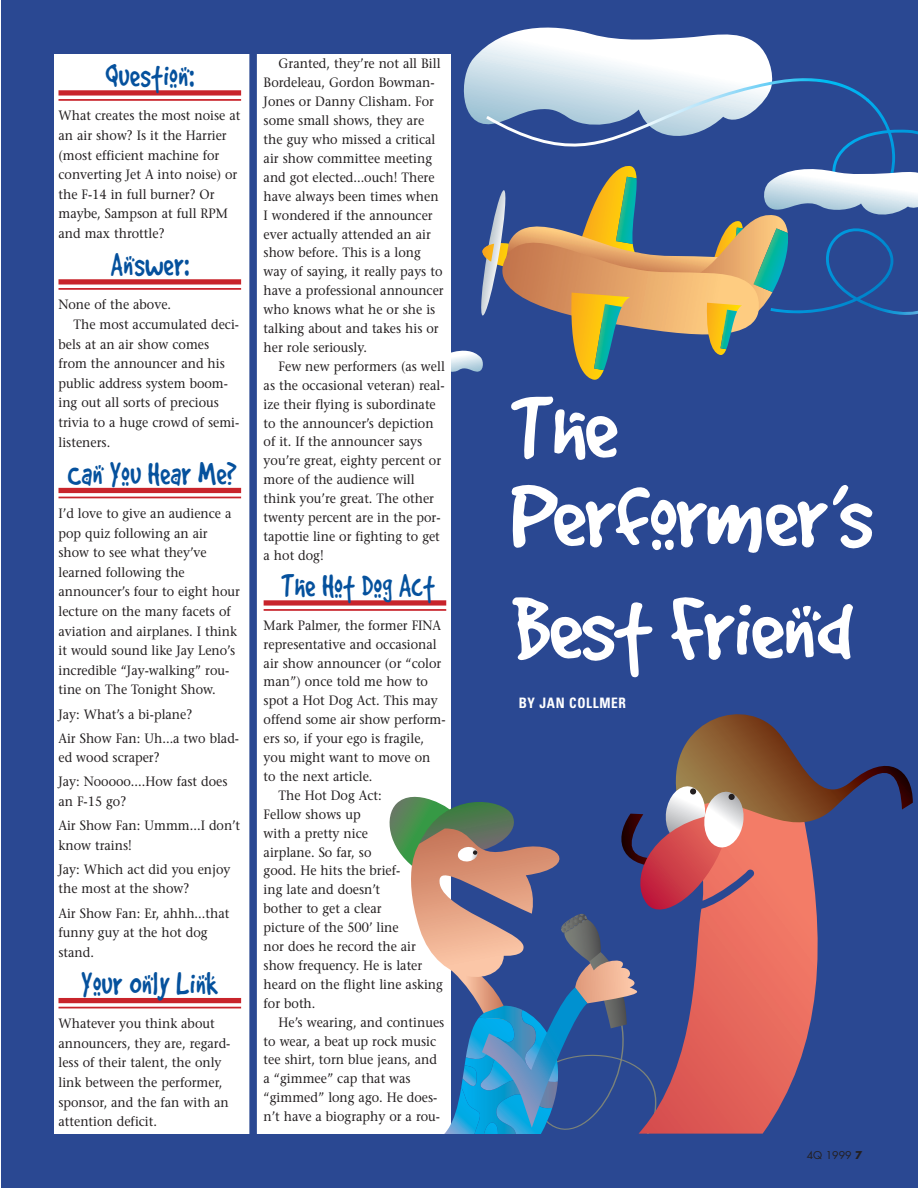
<style>
.page{position:relative;width:918px;height:1188px;background:#fff}
.page>*{position:absolute;margin:0;border:0;box-sizing:border-box;transform-origin:0 0}
.t1{font:98.1px/88.3px "Good Dog Cool";letter-spacing:-.015em;color:#fff}
.t2{font:36px "Good Dog Cool";letter-spacing:.015em;color:#05519d;scale:.82 1}
.t3{font:700 condensed 14.4px "Univers";letter-spacing:.05em;color:#fff;scale:.93 1}
.t4{font:13.5px/19.6px "Stone Serif";color:#231f20;scale:.93 1}
.t5{font:10.5px "Futura";color:#231f20}
.s1{font-weight:700}
</style>
<div class="page">
<div style="left:1px;top:0;width:917px;height:1188px;background:#2a4892"></div>
<svg style="left:463px;top:27px;width:309px;height:97px"></svg>
<div style="left:54px;top:54px;width:397px;height:1080px;background:#fff"></div>
<div style="left:58px;top:90px;width:183px;height:6px;background:#c8242b"></div>
<hr style="left:58px;top:99px;width:183px;height:2px;background:#c8242b">
<div style="left:58px;top:279px;width:183px;height:6px;background:#c8242b"></div>
<hr style="left:58px;top:288px;width:183px;height:2px;background:#c8242b">
<div style="left:58px;top:488px;width:183px;height:5px;background:#c8242b"></div>
<hr style="left:58px;top:497px;width:183px;height:1px;background:#c8242b">
<div style="left:58px;top:998px;width:183px;height:5px;background:#c8242b"></div>
<hr style="left:58px;top:1007px;width:183px;height:1px;background:#c8242b">
<div style="left:264px;top:600px;width:182px;height:6px;background:#c8242b"></div>
<hr style="left:264px;top:609px;width:182px;height:2px;background:#c8242b">
<div style="left:249px;top:41px;width:8px;height:1108px;background:#2a4892"></div>
<svg style="left:486px;top:75px;width:432px;height:89px"></svg>
<svg style="left:389px;top:714px;width:524px;height:420px"></svg>
<div style="left:728px;top:794px;width:7px;height:6px;background:#231f20;border-radius:50%"></div>
<svg style="left:451px;top:164px;width:467px;height:216px"></svg>
<p class="t2" style="left:106px;top:65px;width:109px">Question:</p>
<p class="t4" style="left:58px;top:107px;width:197px">What creates the most noise at an air show? Is it the Harrier (most efficient machine for converting Jet A into noise) or the F-14 in full burner? Or maybe, Sampson at full RPM and max throttle?</p>
<p class="t2" style="left:111px;top:254px;width:97px">Answer:</p>
<p class="t4" style="left:58px;top:296px;width:123px">None of the above.</p>
<p class="t4" style="left:73px;top:316px;width:180px">The most accumulated deci-</p>
<p class="t4" style="left:58px;top:335px;width:164px">bels at an air show comes</p>
<p class="t4" style="left:58px;top:355px;width:180px">from the announcer and his</p>
<p class="t4" style="left:58px;top:375px;width:184px">public address system boom-</p>
<p class="t4" style="left:58px;top:394px;width:174px">ing out all sorts of precious</p>
<p class="t4" style="left:58px;top:414px;width:196px">trivia to a huge crowd of semi-</p>
<p class="t4" style="left:58px;top:434px;width:57px">listeners.</p>
<p class="t2" style="left:68px;top:462px;width:207px">Can You Hear Me?</p>
<p class="t4" style="left:58px;top:505px;width:197px">I’d love to give an audience a pop quiz following an air show to see what they’ve learned following the announcer’s four to eight hour lecture on the many facets of aviation and airplanes. I think it would sound like Jay Leno’s incredible “Jay-walking” rou&shy;tine on The Tonight Show.</p>
<p class="t4" style="left:58px;top:703px;width:196px;line-height:24.2px">Jay: What’s a bi-plane?<br>Air Show Fan: Uh...a two blad-</p>
<p class="t4" style="left:58px;top:747px;width:183px;line-height:24.2px">ed wood scraper?<br>Jay: Nooooo....How fast does</p>
<p class="t4" style="left:58px;top:791px;width:197px;line-height:24.2px">an F-15 go?<br>Air Show Fan: Ummm...I don’t</p>
<p class="t4" style="left:58px;top:834px;width:187px;line-height:24.2px">know trains!<br>Jay: Which act did you enjoy</p>
<p class="t4" style="left:58px;top:878px;width:185px;line-height:24.2px">the most at the show?<br>Air Show Fan: Er, ahhh...that</p>
<p class="t4" style="left:58px;top:924px;width:162px">funny guy at the hot dog stand.</p>
<p class="t2" style="left:82px;top:972px;width:168px">Your Only Link</p>
<p class="t4" style="left:58px;top:1015px;width:186px">Whatever you think about announcers, they are, regard&shy;less of their talent, the only link between the performer, sponsor, and the fan with an attention deficit.</p>
<p class="t4" style="left:279px;top:55px;width:176px">Granted, they’re not all Bill</p>
<p class="t4" style="left:264px;top:74px;width:185px">Bordeleau, Gordon Bowman-</p>
<p class="t4" style="left:264px;top:93px;width:185px">Jones or Danny Clisham. For</p>
<p class="t4" style="left:264px;top:112px;width:174px">some small shows, they are</p>
<p class="t4" style="left:264px;top:131px;width:186px">the guy who missed a critical</p>
<p class="t4" style="left:264px;top:150px;width:183px">air show committee meeting</p>
<p class="t4" style="left:264px;top:169px;width:185px">and got elected...ouch! There</p>
<p class="t4" style="left:264px;top:188px;width:190px">have always been times when</p>
<p class="t4" style="left:264px;top:207px;width:183px">I wondered if the announcer</p>
<p class="t4" style="left:264px;top:225px;width:181px">ever actually attended an air</p>
<p class="t4" style="left:264px;top:244px;width:171px">show before. This is a long</p>
<p class="t4" style="left:264px;top:263px;width:194px">way of saying, it really pays to</p>
<p class="t4" style="left:264px;top:282px;width:195px">have a professional announcer</p>
<p class="t4" style="left:264px;top:301px;width:186px">who knows what he or she is</p>
<p class="t4" style="left:264px;top:320px;width:190px">talking about and takes his or</p>
<p class="t4" style="left:264px;top:339px;width:113px">her role seriously.</p>
<p class="t4" style="left:279px;top:358px;width:180px">Few new performers (as well</p>
<p class="t4" style="left:264px;top:377px;width:196px">as the occasional veteran) real-</p>
<p class="t4" style="left:264px;top:396px;width:187px">ize their flying is subordinate</p>
<p class="t4" style="left:264px;top:414px;width:184px">to the announcer’s depiction</p>
<p class="t4" style="left:264px;top:433px;width:172px">of it. If the announcer says</p>
<p class="t4" style="left:264px;top:452px;width:192px">you’re great, eighty percent or</p>
<p class="t4" style="left:264px;top:471px;width:164px">more of the audience will</p>
<p class="t4" style="left:264px;top:490px;width:185px">think you’re great. The other</p>
<p class="t4" style="left:264px;top:509px;width:192px">twenty percent are in the por-</p>
<p class="t4" style="left:264px;top:528px;width:191px">tapottie line or fighting to get</p>
<p class="t4" style="left:264px;top:547px;width:66px">a hot dog!</p>
<p class="t2" style="left:281px;top:575px;width:189px">The Hot Dog Act</p>
<p class="t4" style="left:264px;top:617px;width:192px">Mark Palmer, the former FINA</p>
<p class="t4" style="left:264px;top:636px;width:188px">representative and occasional</p>
<p class="t4" style="left:264px;top:654px;width:193px">air show announcer (or “color</p>
<p class="t4" style="left:264px;top:673px;width:178px">man”) once told me how to</p>
<p class="t4" style="left:264px;top:692px;width:189px">spot a Hot Dog Act. This may</p>
<p class="t4" style="left:264px;top:711px;width:197px">offend some air show perform-</p>
<p class="t4" style="left:264px;top:730px;width:174px">ers so, if your ego is fragile,</p>
<p class="t4" style="left:264px;top:749px;width:181px">you might want to move on</p>
<p class="t4" style="left:264px;top:768px;width:119px">to the next article.</p>
<p class="t4" style="left:279px;top:787px;width:112px">The Hot Dog Act:</p>
<p class="t4" style="left:264px;top:806px;width:106px">Fellow shows up</p>
<p class="t4" style="left:264px;top:825px;width:114px">with a pretty nice</p>
<p class="t4" style="left:264px;top:843px;width:117px">airplane. So far, so</p>
<p class="t4" style="left:264px;top:862px;width:148px">good. He hits the brief-</p>
<p class="t4" style="left:264px;top:881px;width:127px">ing late and doesn’t</p>
<p class="t4" style="left:264px;top:900px;width:129px">bother to get a clear</p>
<p class="t4" style="left:264px;top:919px;width:147px">picture of the 500’ line</p>
<p class="t4" style="left:264px;top:938px;width:165px">nor does he record the air</p>
<p class="t4" style="left:264px;top:957px;width:172px">show frequency. He is later</p>
<p class="t4" style="left:264px;top:976px;width:194px">heard on the flight line asking</p>
<p class="t4" style="left:264px;top:995px;width:57px">for both.</p>
<p class="t4" style="left:279px;top:1014px;width:180px">He’s wearing, and continues</p>
<p class="t4" style="left:264px;top:1032px;width:187px">to wear, a beat up rock music</p>
<p class="t4" style="left:264px;top:1051px;width:188px">tee shirt, torn blue jeans, and</p>
<p class="t4" style="left:264px;top:1070px;width:160px">a “gimmee” cap that was</p>
<p class="t4" style="left:264px;top:1089px;width:188px">“gimmed” long ago. He does-</p>
<p class="t4" style="left:264px;top:1108px;width:191px">n’t have a biography or a rou-</p>
<p class="t1" style="left:511px;top:391px;width:363px">The<br>Performer’s</p>
<p class="t1" style="left:511px;top:592px;width:344px">Best Friend</p>
<p class="t3" style="left:519px;top:697px;width:117px">BY JAN COLLMER</p>
<p class="t5" style="left:807px;top:1151px;width:57px">4Q 1999 <span class="s1">7</span></p>
</div>
